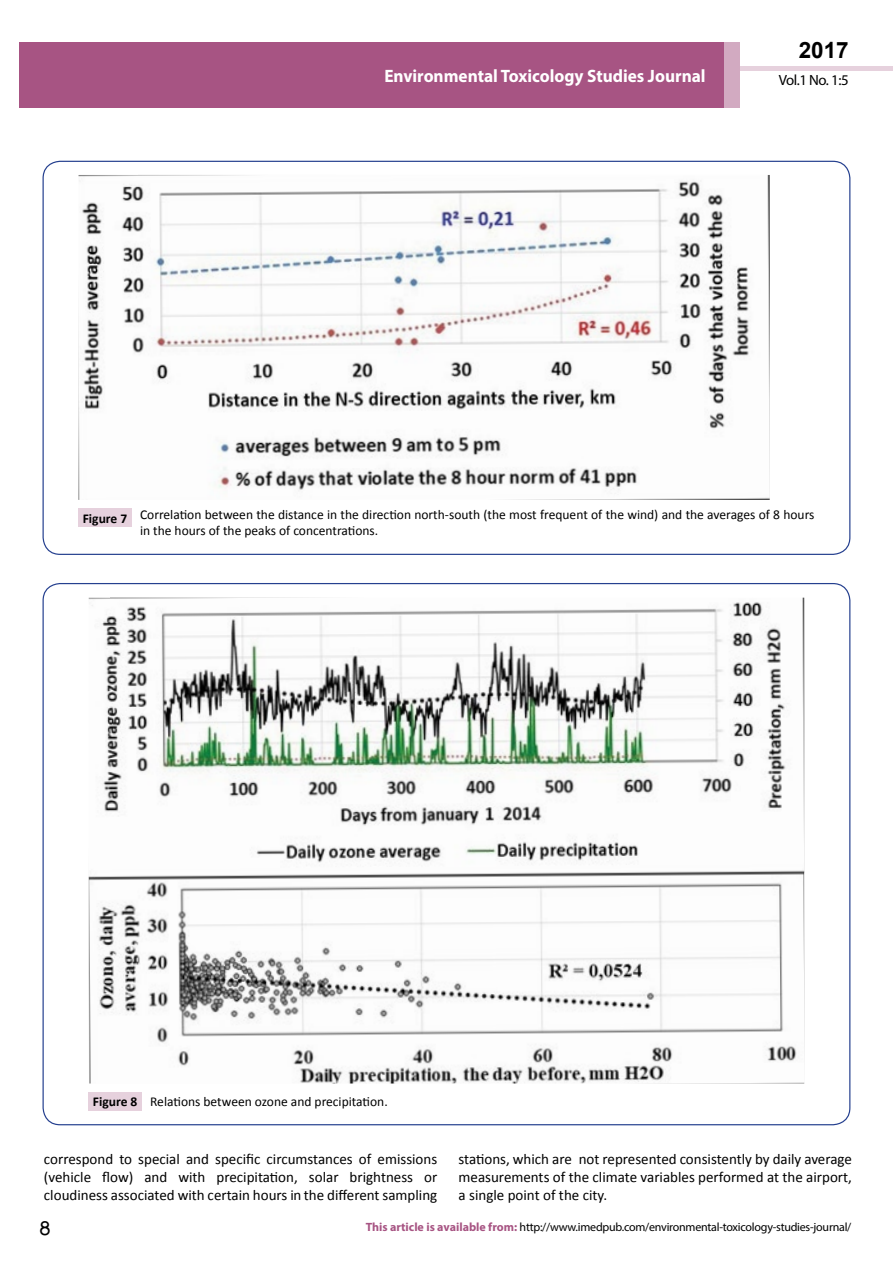
<style>
.page{position:relative;width:893px;height:1263px;background:#fff}
.page>*{position:absolute;margin:0;border:0;box-sizing:border-box;transform-origin:0 0}
.t1{font:25.5px "Tunga";color:#000}
.t2{font:700 22.5px "Arial";color:#000}
.t3{font:700 18px "Myriad Pro";color:#fff;scale:.96 1}
.t4{font:15px/18px "Calibri";color:#000;text-align:justify}
.t5{font:14.85px "Myriad Pro";color:#000}
.t6{font:13.5px/16.2px "Calibri";color:#000}
.t7{font:12px "Myriad Pro";letter-spacing:-.02em;color:#000}
.s1{font-weight:700}
.s2{font-weight:700;color:#a75483}
</style>
<div class="page">
<div style="left:722px;top:66px;width:171px;height:5px;background:#e6d1dd"></div>
<div style="left:19px;top:42px;width:706px;height:66px;background:#a75483"></div>
<div style="left:725px;top:43px;width:15px;height:65px;background:#d2aac1"></div>
<div style="left:79px;top:508px;width:53px;height:19px;background:#e6d1dd"></div>
<img style="left:79px;top:175px;width:691px;height:325px">
<div style="left:89px;top:1092px;width:53px;height:19px;background:#e6d1dd"></div>
<img style="left:89px;top:598px;width:715px;height:485px">
<p class="t3" style="left:384px;top:64px;width:336px">Environmental Toxicology Studies Journal</p>
<h2 class="t2" style="left:799px;top:35px;width:52px">2017</h2>
<p class="t5" style="left:779px;top:71px;width:71px">Vol.1 No. 1:5</p>
<p class="t6" style="left:140px;top:506px;width:676px;text-indent:-57px"><span class="s1">Figure 7</span> Correlation between the distance in the direction north-south (the most frequent of the wind) and the averages of 8 hours in the hours of the peaks of concentrations.</p>
<p class="t6" style="left:93px;top:1094px;width:296px"><span class="s1">Figure 8</span> Relations between ozone and precipitation.</p>
<p class="t4" style="left:44px;top:1150px;width:395px">correspond to special and specific circumstances of emissions (vehicle flow) and with precipitation, solar brightness or cloudiness associated with certain hours in the different sampling</p>
<p class="t4" style="left:459px;top:1150px;width:395px">stations, which are not represented consistently by daily average measurements of the climate variables performed at the airport, a single point of the city.</p>
<h1 class="t1" style="left:39px;top:1211px;width:13px">8</h1>
<p class="t7" style="left:366px;top:1219px;width:487px"><span class="s2">This article is available from:</span> http://www.imedpub.com/environmental-toxicology-studies-journal/</p>
</div>
